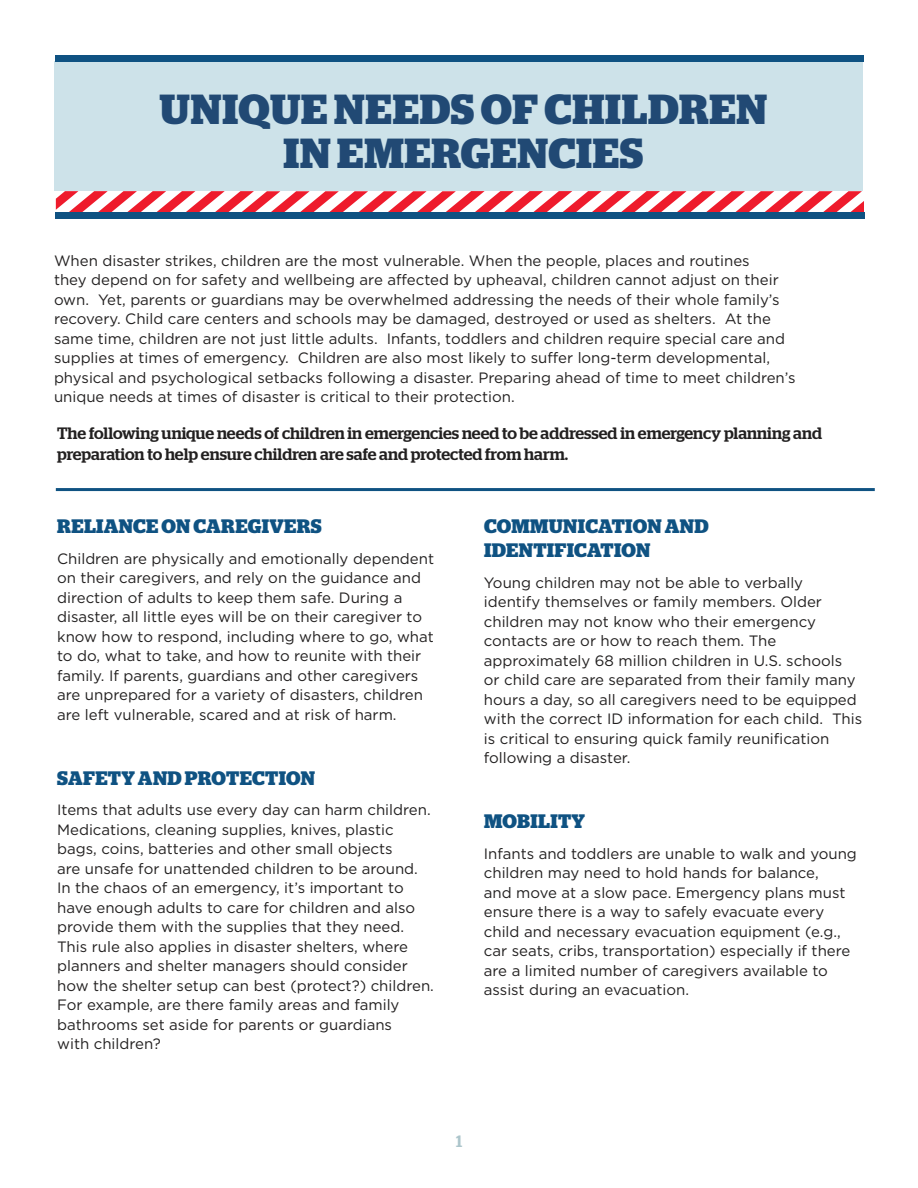
<style>
.page{position:relative;width:918px;height:1188px;background:#fff}
.page>*{position:absolute;margin:0;border:0;box-sizing:border-box;transform-origin:0 0}
.t1{font:700 42px/43.5px "Stag";letter-spacing:.02em;color:#214974;text-align:center}
.t2{font:700 19.5px/24px "Stag";letter-spacing:.02em;color:#0f5282}
.t3{font:500 16.5px/21px "Stag";color:#222020}
.t4{font:500 16.5px "Stag";color:#acc5cb}
.t5{font:15px/19.5px "Gotham HTF";color:#222020}
</style>
<div class="page">
<div style="left:55px;top:62px;width:808px;height:129px;background:#cde2e9"></div>
<svg style="left:56px;top:191px;width:808px;height:21px"></svg>
<div style="left:55px;top:212px;width:810px;height:7px;background:#0f5282"></div>
<div style="left:55px;top:55px;width:809px;height:7px;background:#0f5282"></div>
<hr style="left:56px;top:488px;width:819px;height:3px;background:#0f5282">
<p class="t1" style="left:160px;top:88px;width:609px">UNIQUE NEEDS OF CHILDREN<br>IN EMERGENCIES</p>
<p class="t5" style="left:54px;top:250px;width:743px">When disaster strikes, children are the most vulnerable. When the people, places and routines<br>they depend on for safety and wellbeing are affected by upheaval, children cannot adjust on their own. Yet, parents or guardians may be overwhelmed addressing the needs of their whole family’s recovery. Child care centers and schools may be damaged, destroyed or used as shelters. At the same time, children are not just little adults. Infants, toddlers and children require special care and supplies at times of emergency. Children are also most likely to suffer long-term developmental, physical and psychological setbacks following a disaster. Preparing ahead of time to meet children’s unique needs at times of disaster is critical to their protection.</p>
<p class="t3" style="left:57px;top:422px;width:766px">The following unique needs of children in emergencies need to be addressed in emergency planning and preparation to help ensure children are safe and protected from harm.</p>
<p class="t2" style="left:57px;top:515px;width:266px">RELIANCE ON CAREGIVERS</p>
<p class="t5" style="left:57px;top:548px;width:378px">Children are physically and emotionally dependent on their caregivers, and rely on the guidance and direction of adults to keep them safe. During a disaster, all little eyes will be on their caregiver to know how to respond, including where to go, what to do, what to take, and how to reunite with their family. If parents, guardians and other caregivers are unprepared for a variety of disasters, children are left vulnerable, scared and at risk of harm.</p>
<p class="t2" style="left:57px;top:766px;width:259px">SAFETY AND PROTECTION</p>
<p class="t5" style="left:57px;top:800px;width:378px">Items that adults use every day can harm children.<br>Medications, cleaning supplies, knives, plastic bags, coins, batteries and other small objects<br>are unsafe for unattended children to be around.<br>In the chaos of an emergency, it’s important to have enough adults to care for children and also provide them with the supplies that they need.<br>This rule also applies in disaster shelters, where planners and shelter managers should consider how the shelter setup can best (protect?) children.<br>For example, are there family areas and family bathrooms set aside for parents or guardians<br>with children?</p>
<p class="t2" style="left:484px;top:515px;width:226px">COMMUNICATION AND<br>IDENTIFICATION</p>
<p class="t5" style="left:484px;top:572px;width:380px">Young children may not be able to verbally identify themselves or family members. Older children may not know who their emergency contacts are or how to reach them. The approximately 68 million children in U.S. schools<br>or child care are separated from their family many hours a day, so all caregivers need to be equipped with the correct ID information for each child. This is critical to ensuring quick family reunification following a disaster.</p>
<p class="t2" style="left:484px;top:809px;width:103px">MOBILITY</p>
<p class="t5" style="left:484px;top:843px;width:375px">Infants and toddlers are unable to walk and young children may need to hold hands for balance,<br>and move at a slow pace. Emergency plans must ensure there is a way to safely evacuate every child and necessary evacuation equipment (e.g., car seats, cribs, transportation) especially if there are a limited number of caregivers available to assist during an evacuation.</p>
<p class="t4" style="left:456px;top:1132px;width:8px">1</p>
</div>
